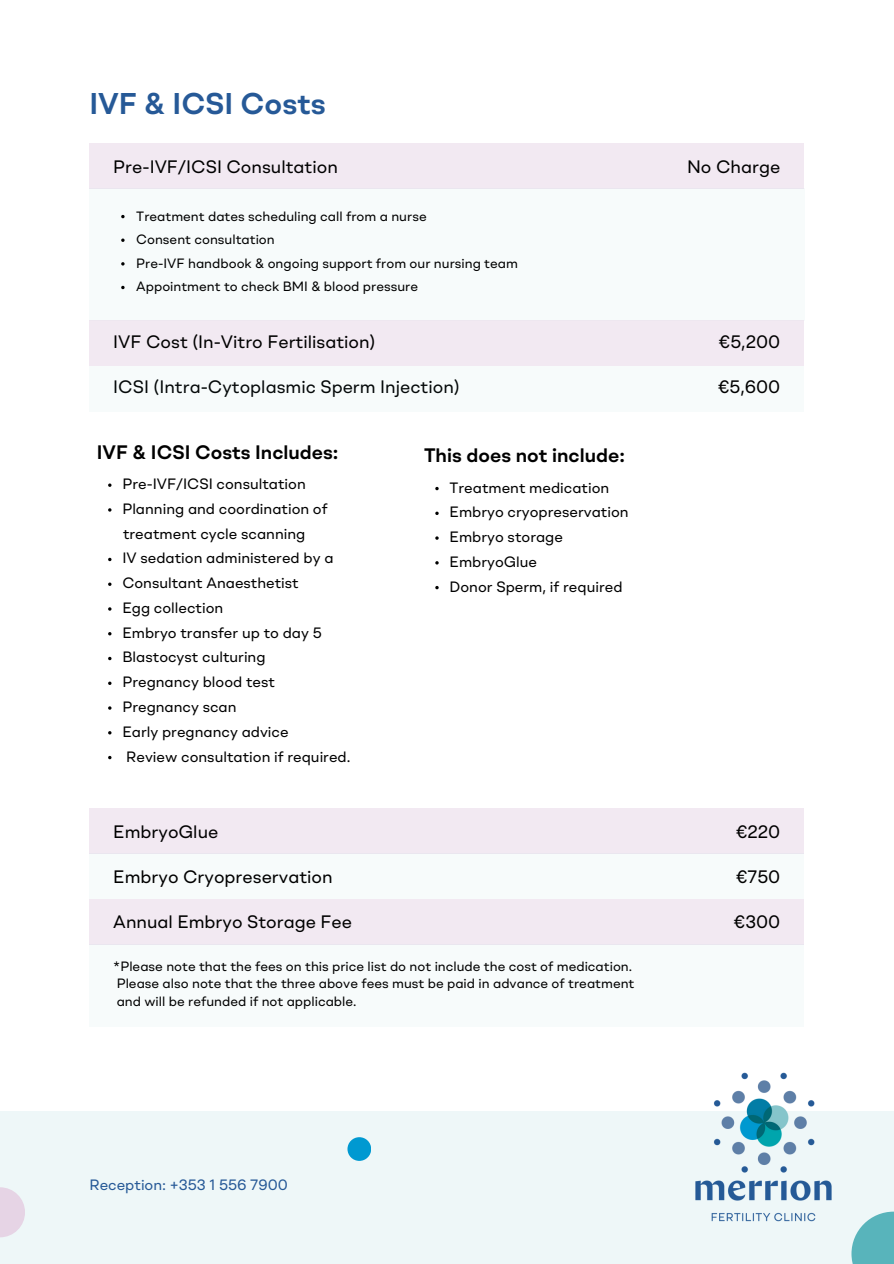
<style>
.page{position:relative;width:894px;height:1264px;background:#fff}
.page>*{position:absolute;margin:0;border:0;box-sizing:border-box;transform-origin:0 0}
.t1{font:600 30px "Shape";color:#265997}
.t2{font:600 19.5px "Shape";color:#000}
.t3{font:18px "Shape";color:#000}
.t4{font:15px "Shape";color:#000}
.t5{font:15px "Shape";color:#265997}
.t6{font:13.5px/16.8px "Shape";color:#000}
</style>
<div class="page">
<div style="left:0;top:1111px;width:893px;height:152px;background:#eef7f8"></div>
<img style="left:695px;top:1072px;width:137px;height:150px">
<div style="left:347px;top:1137px;width:24px;height:23px;background:#0099d1;border-radius:50%"></div>
<svg style="left:0;top:1187px;width:25px;height:50px"></svg>
<svg style="left:851px;top:1211px;width:42px;height:52px;fill:#58b4bb"></svg>
<div style="left:89px;top:143px;width:715px;height:46px;background:#f2e9f2"></div>
<div style="left:89px;top:189px;width:715px;height:132px;background:#f7fbfb"></div>
<div style="left:89px;top:321px;width:715px;height:45px;background:#f2e9f2"></div>
<div style="left:89px;top:366px;width:715px;height:45px;background:#f7fbfb"></div>
<svg style="left:108px;top:483px;width:3px;height:4px"></svg>
<svg style="left:108px;top:582px;width:3px;height:4px"></svg>
<svg style="left:435px;top:536px;width:3px;height:4px"></svg>
<div style="left:89px;top:808px;width:715px;height:45px;background:#f2e9f2"></div>
<div style="left:89px;top:853px;width:715px;height:46px;background:#f7fbfb"></div>
<div style="left:89px;top:899px;width:715px;height:45px;background:#f2e9f2"></div>
<div style="left:89px;top:944px;width:715px;height:82px;background:#f7fbfb"></div>
<h3 class="t1" style="left:89px;top:91px;width:238px">IVF &amp; ICSI Costs</h3>
<h3 class="t3" style="left:113px;top:159px;width:226px">Pre-IVF/ICSI Consultation</h3>
<p class="t6" style="left:136px;top:209px;width:292px">Treatment dates scheduling call from a nurse</p>
<p class="t6" style="left:136px;top:232px;width:140px">Consent consultation</p>
<p class="t6" style="left:136px;top:256px;width:383px">Pre-IVF handbook &amp; ongoing support from our nursing team</p>
<p class="t6" style="left:136px;top:279px;width:283px">Appointment to check BMI &amp; blood pressure</p>
<h3 class="t3" style="left:113px;top:334px;width:263px">IVF Cost (In-Vitro Fertilisation)</h3>
<h3 class="t3" style="left:113px;top:379px;width:348px">ICSI (Intra-Cytoplasmic Sperm Injection)</h3>
<p class="t2" style="left:97px;top:444px;width:243px">IVF &amp; ICSI Costs Includes:</p>
<p class="t4" style="left:122px;top:477px;width:185px">Pre-IVF/ICSI consultation</p>
<h4 class="t4" style="left:122px;top:502px;width:207px">Planning and coordination of</h4>
<p class="t4" style="left:123px;top:527px;width:184px">treatment cycle scanning</p>
<p class="t4" style="left:122px;top:552px;width:213px">IV sedation administered by a</p>
<p class="t4" style="left:122px;top:576px;width:178px">Consultant Anaesthetist</p>
<p class="t4" style="left:122px;top:601px;width:102px">Egg collection</p>
<p class="t4" style="left:122px;top:626px;width:201px">Embryo transfer up to day 5</p>
<p class="t4" style="left:122px;top:651px;width:145px">Blastocyst culturing</p>
<p class="t4" style="left:122px;top:675px;width:154px">Pregnancy blood test</p>
<p class="t4" style="left:122px;top:700px;width:116px">Pregnancy scan</p>
<p class="t4" style="left:122px;top:725px;width:168px">Early pregnancy advice</p>
<h2 class="t4" style="left:126px;top:750px;width:226px">Review consultation if required.</h2>
<p class="t2" style="left:424px;top:447px;width:202px">This does not include:</p>
<p class="t4" style="left:449px;top:481px;width:161px">Treatment medication</p>
<p class="t4" style="left:449px;top:506px;width:180px">Embryo cryopreservation</p>
<p class="t4" style="left:449px;top:530px;width:115px">Embryo storage</p>
<p class="t4" style="left:449px;top:555px;width:89px">EmbryoGlue</p>
<h3 class="t4" style="left:449px;top:580px;width:174px">Donor Sperm, if required</h3>
<h4 class="t3" style="left:113px;top:824px;width:107px">EmbryoGlue</h4>
<h4 class="t3" style="left:113px;top:869px;width:221px">Embryo Cryopreservation</h4>
<h4 class="t3" style="left:113px;top:914px;width:240px">Annual Embryo Storage Fee</h4>
<h3 class="t6" style="left:113px;top:959px;width:522px">*Please note that the fees on this price list do not include the cost of medication.<br>Please also note that the three above fees must be paid in advance of treatment</h3>
<p class="t6" style="left:117px;top:994px;width:241px">and will be refunded if not applicable.</p>
<h3 class="t3" style="left:686px;top:159px;width:95px">No Charge</h3>
<h2 class="t3" style="left:718px;top:334px;width:63px">€5,200</h2>
<h2 class="t3" style="left:717px;top:379px;width:64px">€5,600</h2>
<p class="t3" style="left:735px;top:824px;width:46px">€220</p>
<p class="t3" style="left:735px;top:869px;width:46px">€750</p>
<p class="t3" style="left:733px;top:914px;width:48px">€300</p>
<h1 class="t5" style="left:89px;top:1178px;width:200px">Reception: +353 1 556 7900</h1>
</div>
